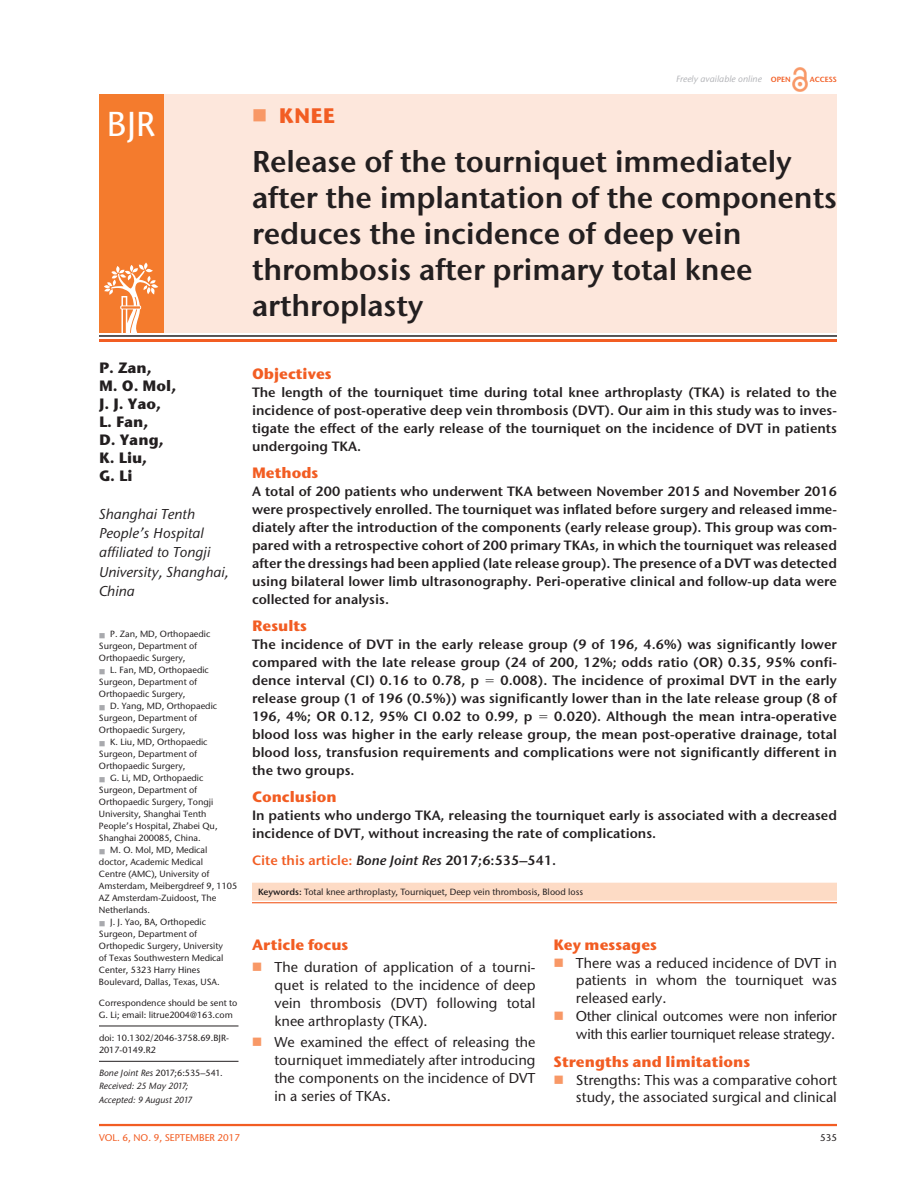
<style>
.page{position:relative;width:918px;height:1188px;background:#fff}
.page>*{position:absolute;margin:0;border:0;box-sizing:border-box;transform-origin:0 0}
.t1{font:500 34.5px "Stone Sans ITC Pro";color:#fff}
.t2{font:600 30px/36px "Stone Sans ITC Pro";letter-spacing:-.005em;color:#231f20}
.t3{font:700 21px "Stone Sans ITC Pro";color:#f25d23}
.t4{font:700 15px "Stone Sans ITC Pro";color:#f25d23}
.t5{font:700 15px/18px "Stone Sans ITC Pro";color:#231f20}
.t6{font:500 14.25px/18px "Stone Sans ITC Pro";color:#231f20}
.t7{font:italic 500 14.25px/19.5px "Stone Sans ITC Pro";color:#231f20}
.t8{font:600 13.5px/18px "Stone Sans ITC Pro";color:#231f20;text-align:justify}
.t9{font:600 13.5px "Stone Sans ITC Pro";color:#f25d23}
.t10{font:500 9.75px "Stone Sans ITC Pro";color:#f25d23}
.t11{font:500 9.75px "Stone Sans ITC Pro";color:#231f20}
.t12{font:500 9px/12px "Stone Sans ITC Pro";color:#231f20}
.t13{font:italic 500 9px/13.5px "Stone Sans ITC Pro";color:#231f20}
.t14{font:italic 500 9px "Stone Sans ITC Pro";color:#b2b3b7}
.t15{font:600 7.5px "Stone Sans ITC Pro";color:#f25d23}
.s1{font-weight:600;font-style:normal;font-size:7.5px;color:#f25d23}
.s2{font-style:normal}
.s3{font-style:italic;color:#231f20}
.s4{color:#231f20}
.s5{font-weight:600}
</style>
<div class="page">
<img style="left:793px;top:68px;width:15px;height:23px">
<div style="left:99px;top:94px;width:738px;height:239px;background:#fde7dc"></div>
<div style="left:99px;top:94px;width:64px;height:239px;background:#f47b2d"></div>
<svg style="left:104px;top:263px;width:54px;height:70px"></svg>
<hr style="left:99px;top:335px;width:738px;height:2px;background:#231f20">
<hr style="left:99px;top:339px;width:738px;height:3px;background:#f25d23">
<hr style="left:99px;top:1124px;width:738px;height:2px;background:#f25d23">
<div style="left:252px;top:883px;width:585px;height:18px;background:#fddbc5"></div>
<hr style="left:252px;top:902px;width:585px;height:1px;background:#f25d23">
<hr style="left:99px;top:1061px;width:139px;height:1px;background:#231f20">
<hr style="left:99px;top:1026px;width:139px;height:1px;background:#231f20">
<h1 class="t1" style="left:107px;top:103px;width:50px">BJR</h1>
<h3 class="t3" style="left:279px;top:102px;width:58px">Knee</h3>
<p class="t14" style="left:676px;top:73px;width:116px">Freely available online <span class="s1">open</span></p>
<p class="t15" style="left:810px;top:75px;width:29px">Access</p>
<h2 class="t2" style="left:252px;top:143px;width:586px">Release of the tourniquet immediately after the implantation of the components reduces the incidence of deep vein thrombosis after primary total knee arthroplasty</h2>
<p class="t5" style="left:99px;top:359px;width:79px">P. Zan,<br>M. O. Mol,<br>J. J. Yao,<br>L. Fan,<br>D. Yang,<br>K. Liu,<br>G. Li</p>
<p class="t7" style="left:99px;top:504px;width:131px">Shanghai Tenth<br>People’s Hospital affiliated to Tongji<br>University, Shanghai,<br>China</p>
<p class="t12" style="left:99px;top:628px;width:113px;text-indent:11px">P. Zan, M D, Orthopaedic<br>Surgeon, Department of<br>Orthopaedic Surgery,</p>
<p class="t12" style="left:99px;top:664px;width:111px;text-indent:11px">L. Fan, M D, Orthopaedic<br>Surgeon, Department of<br>Orthopaedic Surgery,</p>
<p class="t12" style="left:99px;top:700px;width:120px;text-indent:11px">D. Yang, M D, Orthopaedic<br>Surgeon, Department of<br>Orthopaedic Surgery,</p>
<p class="t12" style="left:99px;top:736px;width:110px;text-indent:11px">K. Liu, M D, Orthopaedic<br>Surgeon, Department of<br>Orthopaedic Surgery,</p>
<p class="t12" style="left:99px;top:772px;width:120px;text-indent:11px">G. Li, M D, Orthopaedic<br>Surgeon, Department of<br>Orthopaedic Surgery, Tongji<br>University, Shanghai Tenth<br>People’s Hospital, Zhabei Qu,<br>Shanghai 200085, China.</p>
<p class="t12" style="left:110px;top:844px;width:99px">M . O. Mol, M D, Medical</p>
<p class="t12" style="left:99px;top:856px;width:106px">doctor, Academic Medical</p>
<p class="t12" style="left:99px;top:868px;width:112px">Centre (AM C), University of</p>
<p class="t12" style="left:99px;top:880px;width:140px">Amsterdam, Meibergdreef 9, 1105</p>
<p class="t12" style="left:99px;top:892px;width:119px">AZ Amsterdam-Zuidoost, The</p>
<p class="t12" style="left:99px;top:904px;width:53px">Netherlands.</p>
<p class="t12" style="left:110px;top:916px;width:97px">J. J. Yao, BA, Orthopedic</p>
<p class="t12" style="left:99px;top:928px;width:100px">Surgeon, Department of</p>
<p class="t12" style="left:99px;top:940px;width:125px">Orthopedic Surgery, University</p>
<p class="t12" style="left:99px;top:952px;width:126px">of Texas Southwestern M edical</p>
<p class="t12" style="left:99px;top:964px;width:103px">Center, 5323 Harry Hines</p>
<p class="t12" style="left:99px;top:976px;width:122px">Boulevard, Dallas, Texas, USA.</p>
<p class="t12" style="left:99px;top:997px;width:140px">Correspondence should be sent to<br>G. Li; email: litrue2004@163.com</p>
<p class="t12" style="left:99px;top:1032px;width:131px">doi: 10.1302/2046-3758.69.BJR-<br>2017-0149.R2</p>
<p class="t13" style="left:99px;top:1066px;width:125px">Bone Joint Res <span class="s2">2017;6:535–541.<br></span>Received: 25 May 2017;<br>Accepted: 9 August 2017</p>
<p class="t4" style="left:252px;top:364px;width:81px">Objectives</p>
<p class="t8" style="left:252px;top:383px;width:587px">The length of the tourniquet time during total knee arthroplasty (TKA) is related to the incidence of post-operative deep vein thrombosis (DVT). Our aim in this study was to inves&shy;tigate the effect of the early release of the tourniquet on the incidence of DVT in patients undergoing TKA.</p>
<p class="t4" style="left:252px;top:463px;width:68px">Methods</p>
<p class="t8" style="left:252px;top:482px;width:587px">A total of 200 patients who underwent TKA between N ovember 2015 and N ovember 2016 were prospectively enrolled. The tourniquet was inflated before surgery and released imme&shy;diately after the introduction of the components (early release group). This group was com&shy;pared with a retrospective cohort of 200 primary TKAs, in which the tourniquet was released after the dressings had been applied (late release group). The presence of a DVT was detected using bilateral lower limb ultrasonography. Peri-operative clinical and follow-up data were collected for analysis.</p>
<p class="t4" style="left:252px;top:616px;width:56px">Results</p>
<p class="t8" style="left:252px;top:635px;width:587px">The incidence of DVT in the early release group (9 of 196, 4.6%) was significantly lower compared with the late release group (24 of 200, 12%; odds ratio (OR) 0.35, 95% confi&shy;dence interval (CI) 0.16 to 0.78, p</p>
<p class="t8" style="left:252px;top:671px;width:587px;text-indent:249px">0.008). The incidence of proximal DVT in the early release group (1 of 196 (0.5%)) was significantly lower than in the late release group (8 of 196, 4%; OR 0.12, 95% CI 0.02 to 0.99, p</p>
<p class="t8" style="left:252px;top:707px;width:587px;text-indent:302px">0.020). Although the mean intra-operative blood loss was higher in the early release group, the mean post-operative drainage, total blood loss, transfusion requirements and complications were not significantly different in the two groups.</p>
<p class="t4" style="left:252px;top:787px;width:86px">Conclusion</p>
<p class="t8" style="left:252px;top:806px;width:587px">In patients who undergo TKA, releasing the tourniquet early is associated with a decreased incidence of DVT, without increasing the rate of complications.</p>
<p class="t9" style="left:252px;top:851px;width:306px">Cite this article: <span class="s3">Bone Joint Res</span> <span class="s4">2017;6:535–541.</span></p>
<p class="t12" style="left:258px;top:885px;width:327px"><span class="s5">Keywords:</span> Total knee arthroplasty, Tourniquet, Deep vein thrombosis, Blood loss</p>
<p class="t4" style="left:252px;top:934px;width:98px">Article focus</p>
<p class="t6" style="left:274px;top:958px;width:263px;text-align:justify">The duration of application of a tourni&shy;quet is related to the incidence of deep vein thrombosis (DVT) following total knee arthroplasty (TKA).</p>
<p class="t6" style="left:274px;top:1033px;width:263px">We examined the effect of releasing the tourniquet immediately after introducing the components on the incidence of DVT in a series of TKAs.</p>
<p class="t4" style="left:554px;top:934px;width:105px">Key messages</p>
<p class="t6" style="left:576px;top:953px;width:263px">There was a reduced incidence of DVT in patients in whom the tourniquet was released early.<br>Other clinical outcomes were non inferior with this earlier tourniquet release strategy.</p>
<p class="t4" style="left:554px;top:1051px;width:198px">Strengths and limitations</p>
<p class="t6" style="left:576px;top:1070px;width:263px">Strengths: This was a comparative cohort study, the associated surgical and clinical</p>
<p class="t10" style="left:99px;top:1132px;width:142px">vol. 6, NO. 9, September 2017</p>
<p class="t11" style="left:820px;top:1132px;width:18px">535</p>
</div>
